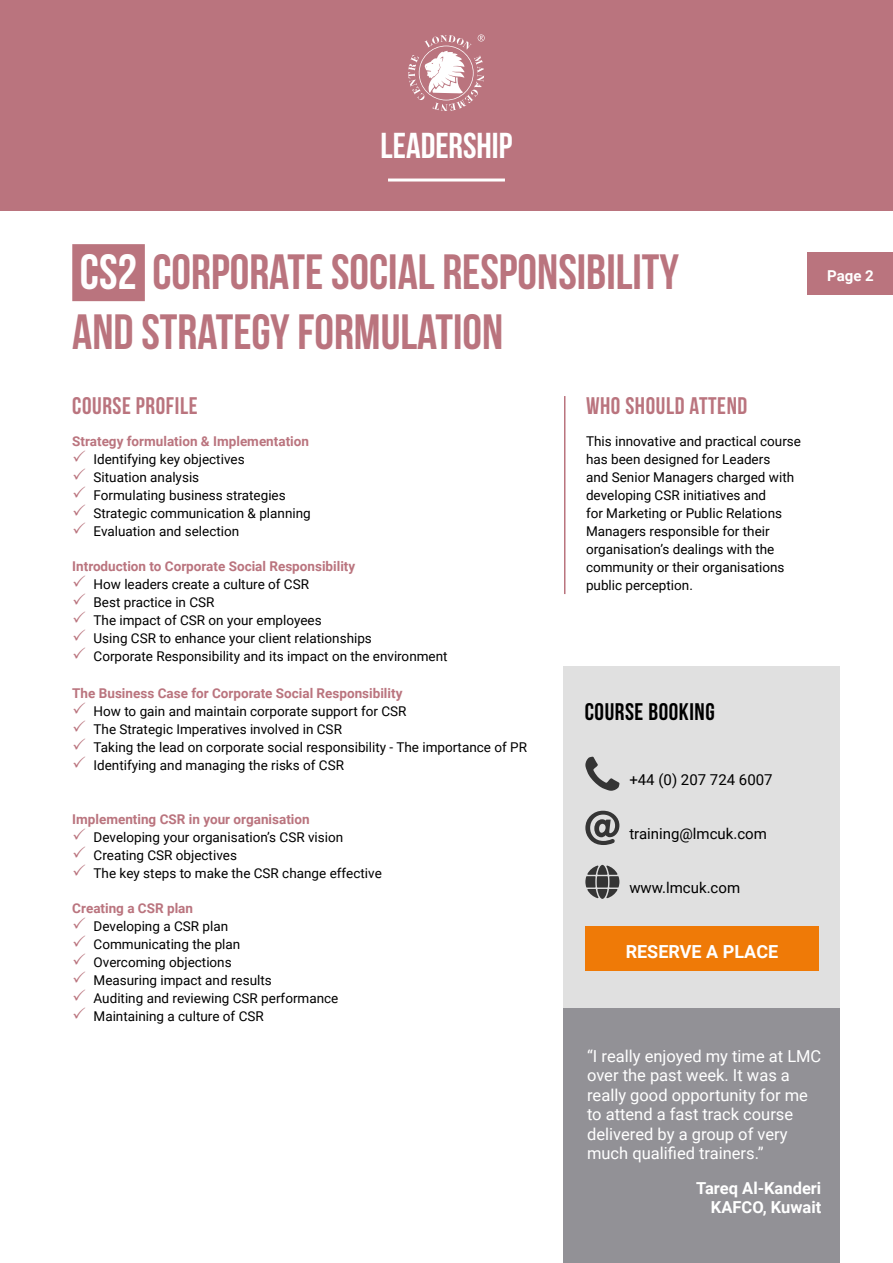
<style>
.page{position:relative;width:893px;height:1263px;background:#fff}
.page>*{position:absolute;margin:0;border:0;box-sizing:border-box;transform-origin:0 0}
.t1{font:49.5px/59.4px "Bebas Neue";color:#ba747e}
.t2{font:36px "Bebas Neue";color:#fff}
.t3{font:24px "Bebas Neue";letter-spacing:.025em;color:#ba747e}
.t4{font:24px "Bebas Neue";letter-spacing:.025em;color:#000}
.t5{font:700 18px "Roboto";color:#fff}
.t6{font:16.5px/19.5px "Roboto";color:#fff}
.t7{font:700 16.5px/19.5px "Roboto";color:#fff;text-align:right}
.t8{font:15px "Roboto";color:#000}
.t9{font:700 15px "Roboto";color:#fff}
.t10{font:13.5px/18px "Roboto";color:#000}
.t11{font:700 13.5px "Roboto";color:#ba747e}
.s1{color:#fff}
.s2{color:#ba747e}
</style>
<div class="page">
<div style="left:808px;top:252px;width:85px;height:43px;background:#ba747e"></div>
<div style="left:563px;top:666px;width:277px;height:597px;background:#e0e0e0"></div>
<hr style="left:564px;top:396px;width:1px;height:198px;background:#ba747e">
<div style="left:563px;top:1008px;width:277px;height:255px;background:#929196"></div>
<svg style="left:585px;top:757px;width:34px;height:34px"></svg>
<svg style="left:585px;top:811px;width:34px;height:34px"></svg>
<div style="left:585px;top:926px;width:234px;height:45px;background:#ef7a07"></div>
<svg style="left:585px;top:865px;width:34px;height:34px"></svg>
<div style="left:0;top:0;width:893px;height:210px;background:#ba747e"></div>
<svg style="left:408px;top:34px;width:77px;height:77px"></svg>
<hr style="left:388px;top:179px;width:117px;height:3px;background:#fff">
<div style="left:72px;top:244px;width:73px;height:57px;background:#ba747e"></div>
<h2 class="t2" style="left:381px;top:126px;width:133px">LEADERSHIP</h2>
<h1 class="t1" style="left:72px;top:242px;width:608px"><span class="s1">CS2</span> CORPORATE SOCIAL RESPONSIBILITY<br>AND STRATEGY FORMULATION</h1>
<h3 class="t3" style="left:72px;top:393px;width:127px">COURSE PROFILE</h3>
<h3 class="t3" style="left:586px;top:393px;width:163px">WHO SHOULD ATTEND</h3>
<p class="t11" style="left:72px;top:432px;width:238px">Strategy formulation &amp; Implementation</p>
<p class="t10" style="left:72px;top:450px;width:174px"><span class="s2">✓</span> Identifying key objectives</p>
<p class="t10" style="left:72px;top:468px;width:128px"><span class="s2">✓</span> Situation analysis</p>
<p class="t10" style="left:72px;top:486px;width:215px"><span class="s2">✓</span> Formulating business strategies</p>
<p class="t10" style="left:72px;top:504px;width:240px"><span class="s2">✓</span> Strategic communication &amp; planning</p>
<p class="t10" style="left:72px;top:522px;width:169px"><span class="s2">✓</span> Evaluation and selection</p>
<p class="t11" style="left:72px;top:557px;width:284px">Introduction to Corporate Social Responsibility</p>
<p class="t10" style="left:72px;top:575px;width:238px"><span class="s2">✓</span> How leaders create a culture of CSR</p>
<p class="t10" style="left:72px;top:593px;width:144px"><span class="s2">✓</span> Best practice in CSR</p>
<p class="t10" style="left:72px;top:611px;width:251px"><span class="s2">✓</span> The impact of CSR on your employees</p>
<p class="t10" style="left:72px;top:629px;width:301px"><span class="s2">✓</span> Using CSR to enhance your client relationships</p>
<p class="t10" style="left:72px;top:647px;width:377px"><span class="s2">✓</span> Corporate Responsibility and its impact on the environment</p>
<p class="t11" style="left:72px;top:684px;width:332px">The Business Case for Corporate Social Responsibility</p>
<p class="t10" style="left:72px;top:702px;width:336px"><span class="s2">✓</span> How to gain and maintain corporate support for CSR</p>
<p class="t10" style="left:72px;top:720px;width:271px"><span class="s2">✓</span> The Strategic Imperatives involved in CSR</p>
<p class="t10" style="left:72px;top:738px;width:456px"><span class="s2">✓</span> Taking the lead on corporate social responsibility - The importance of PR</p>
<p class="t10" style="left:72px;top:756px;width:273px"><span class="s2">✓</span> Identifying and managing the risks of CSR</p>
<p class="t11" style="left:72px;top:810px;width:239px">Implementing CSR in your organisation</p>
<p class="t10" style="left:72px;top:828px;width:272px"><span class="s2">✓</span> Developing your organisation’s CSR vision</p>
<p class="t10" style="left:72px;top:846px;width:166px"><span class="s2">✓</span> Creating CSR objectives</p>
<p class="t10" style="left:72px;top:864px;width:311px"><span class="s2">✓</span> The key steps to make the CSR change effective</p>
<p class="t11" style="left:72px;top:899px;width:122px">Creating a CSR plan</p>
<p class="t10" style="left:72px;top:917px;width:157px"><span class="s2">✓</span> Developing a CSR plan</p>
<p class="t10" style="left:72px;top:935px;width:170px"><span class="s2">✓</span> Communicating the plan</p>
<p class="t10" style="left:72px;top:953px;width:161px"><span class="s2">✓</span> Overcoming objections</p>
<p class="t10" style="left:72px;top:971px;width:201px"><span class="s2">✓</span> Measuring impact and results</p>
<p class="t10" style="left:72px;top:989px;width:268px"><span class="s2">✓</span> Auditing and reviewing CSR performance</p>
<p class="t10" style="left:72px;top:1007px;width:193px"><span class="s2">✓</span> Maintaining a culture of CSR</p>
<p class="t10" style="left:586px;top:432px;width:216px">This innovative and practical course has been designed for Leaders<br>and Senior Managers charged with developing CSR initiatives and<br>for Marketing or Public Relations<br>Managers responsible for their organisation’s dealings with the community or their organisations public perception.</p>
<h3 class="t4" style="left:585px;top:698px;width:132px">COURSE BOOKING</h3>
<p class="t8" style="left:629px;top:769px;width:145px">+44 (0) 207 724 6007</p>
<p class="t8" style="left:629px;top:823px;width:139px">training@lmcuk.com</p>
<p class="t8" style="left:629px;top:877px;width:112px">www.lmcuk.com</p>
<h3 class="t5" style="left:626px;top:939px;width:154px">RESERVE A PLACE</h3>
<p class="t9" style="left:827px;top:265px;width:48px">Page 2</p>
<p class="t6" style="left:587px;top:1045px;width:236px">“I really enjoyed my time at LMC over the past week. It was a really good opportunity for me to attend a fast track course delivered by a group of very much qualified trainers.”</p>
<p class="t7" style="left:696px;top:1177px;width:127px">Tareq Al-Kanderi<br>KAFCO, Kuwait</p>
</div>
